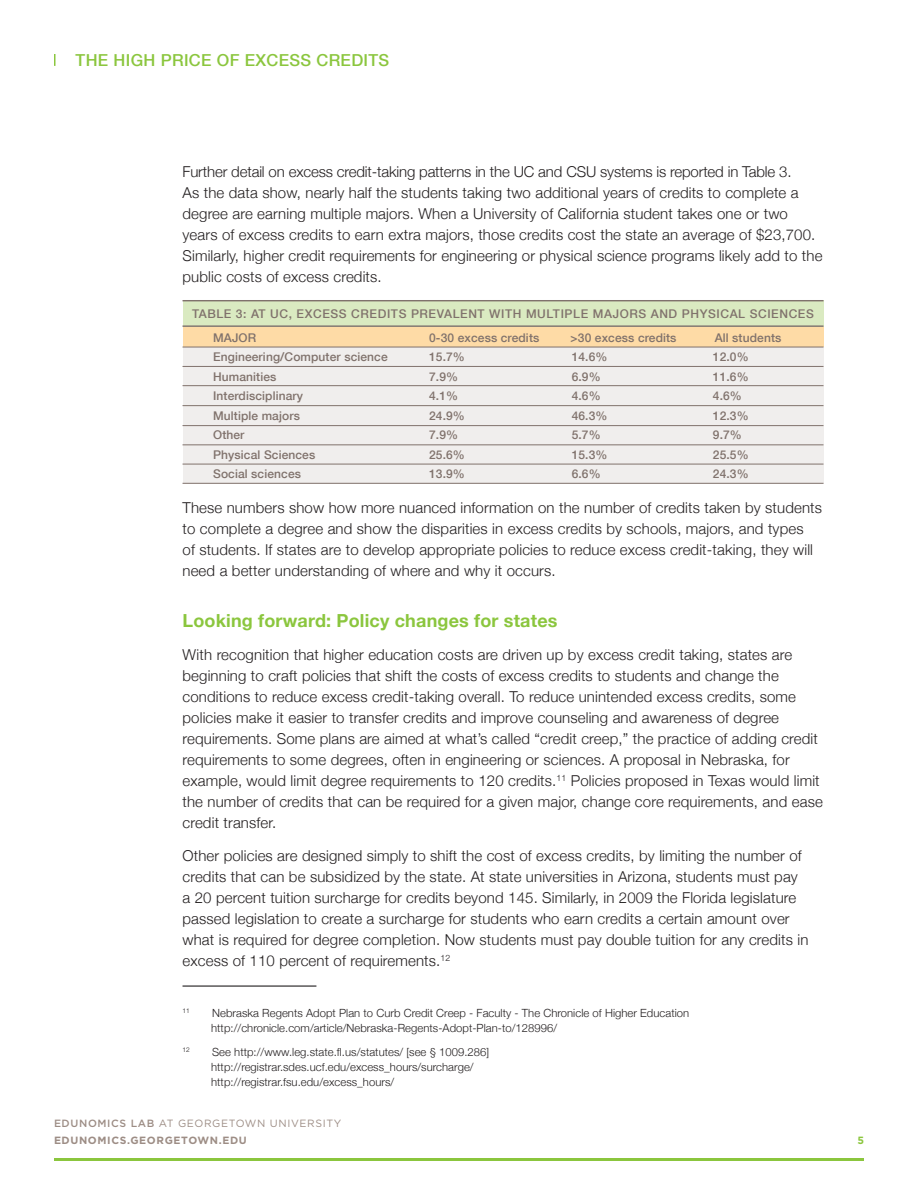
<style>
.page{position:relative;width:918px;height:1188px;background:#fff}
.page>*{position:absolute;margin:0;border:0;box-sizing:border-box;transform-origin:0 0}
.t1{font:700 18px "Helvetica Neue";letter-spacing:.01em;color:#8bc63e}
.t2{font:500 16.5px "Helvetica Neue";letter-spacing:.02em;color:#8bc63e}
.t3{font:300 15px/21px "Helvetica Neue";letter-spacing:.01em;color:#231f20}
.t4{font:500 12px "Helvetica Neue";letter-spacing:.01em;color:#80726c}
.t5{font:500 12px "Helvetica Neue";letter-spacing:.05em;color:#80726c}
.t6{font:300 11.25px/15px "Helvetica Neue";letter-spacing:.005em;color:#231f20}
.t7{font:700 10.5px/16.5px "Gotham";letter-spacing:.06em;color:#9d8d85}
.t8{font:700 10.5px "Gotham";color:#8bc63e}
.t9{font:300 6.6px "Helvetica Neue";color:#231f20}
.s1{font-weight:500}
.s2{font-weight:400}
</style>
<div class="page">
<hr style="left:54px;top:1158px;width:810px;height:3px;background:#8bc63e">
<svg style="left:54px;top:54px;width:2px;height:12px"></svg>
<div style="left:183px;top:301px;width:641px;height:182px;background:#f0eeed"></div>
<div style="left:183px;top:327px;width:641px;height:20px;background:#fedba6"></div>
<div style="left:183px;top:300px;width:641px;height:27px;background:#daeac1"></div>
<hr style="left:183px;top:300px;width:641px;height:1px;background:#80726c">
<hr style="left:183px;top:325px;width:641px;height:2px;background:#80726c">
<hr style="left:183px;top:385px;width:641px;height:1px;background:#80726c">
<hr style="left:183px;top:366px;width:641px;height:1px;background:#80726c">
<hr style="left:183px;top:425px;width:641px;height:1px;background:#80726c">
<hr style="left:183px;top:464px;width:641px;height:1px;background:#80726c">
<hr style="left:183px;top:445px;width:641px;height:1px;background:#80726c">
<hr style="left:183px;top:483px;width:641px;height:1px;background:#80726c">
<hr style="left:183px;top:347px;width:641px;height:1px;background:#80726c">
<hr style="left:183px;top:405px;width:641px;height:1px;background:#80726c">
<hr style="left:183px;top:986px;width:133px;height:1px;background:#231f20">
<p class="t2" style="left:76px;top:47px;width:315px">THE HIGH PRICE OF EXCESS CREDITS</p>
<p class="t3" style="left:183px;top:160px;width:642px">Further detail on excess credit-taking patterns in the UC and CSU systems is reported in Table 3.<br>As the data show, nearly half the students taking two additional years of credits to complete a degree are earning multiple majors. When a University of California student takes one or two years of excess credits to earn extra majors, those credits cost the state an average of $23,700.<br>Similarly, higher credit requirements for engineering or physical science programs likely add to the public costs of excess credits.</p>
<p class="t5" style="left:192px;top:304px;width:623px">TABLE 3: AT UC, EXCESS CREDITS PREVALENT WITH MULTIPLE MAJORS AND PHYSICAL SCIENCES</p>
<p class="t4" style="left:213px;top:328px;width:45px">MAJOR</p>
<p class="t4" style="left:429px;top:328px;width:112px">0-30 excess credits</p>
<p class="t4" style="left:571px;top:328px;width:107px">&gt;30 excess credits</p>
<p class="t4" style="left:715px;top:328px;width:68px">All students</p>
<p class="t4" style="left:213px;top:347px;width:176px">Engineering/Computer science</p>
<p class="t4" style="left:429px;top:347px;width:37px">15.7%</p>
<p class="t4" style="left:572px;top:347px;width:37px">14.6%</p>
<p class="t4" style="left:713px;top:347px;width:37px">12.0%</p>
<p class="t4" style="left:213px;top:367px;width:65px">Humanities</p>
<p class="t4" style="left:429px;top:367px;width:31px">7.9%</p>
<p class="t4" style="left:572px;top:367px;width:31px">6.9%</p>
<p class="t4" style="left:713px;top:367px;width:37px">11.6%</p>
<p class="t4" style="left:213px;top:386px;width:91px">Interdisciplinary</p>
<p class="t4" style="left:429px;top:386px;width:31px">4.1%</p>
<p class="t4" style="left:572px;top:386px;width:31px">4.6%</p>
<p class="t4" style="left:713px;top:386px;width:31px">4.6%</p>
<p class="t4" style="left:213px;top:406px;width:88px">Multiple majors</p>
<p class="t4" style="left:429px;top:406px;width:37px">24.9%</p>
<p class="t4" style="left:572px;top:406px;width:37px">46.3%</p>
<p class="t4" style="left:713px;top:406px;width:37px">12.3%</p>
<p class="t4" style="left:213px;top:425px;width:33px">Other</p>
<p class="t4" style="left:429px;top:425px;width:31px">7.9%</p>
<p class="t4" style="left:572px;top:425px;width:31px">5.7%</p>
<p class="t4" style="left:713px;top:425px;width:31px">9.7%</p>
<p class="t4" style="left:213px;top:445px;width:104px">Physical Sciences</p>
<p class="t4" style="left:429px;top:445px;width:37px">25.6%</p>
<p class="t4" style="left:572px;top:445px;width:37px">15.3%</p>
<p class="t4" style="left:713px;top:445px;width:37px">25.5%</p>
<p class="t4" style="left:213px;top:464px;width:89px">Social sciences</p>
<p class="t4" style="left:429px;top:464px;width:37px">13.9%</p>
<p class="t4" style="left:572px;top:464px;width:31px">6.6%</p>
<p class="t4" style="left:713px;top:464px;width:37px">24.3%</p>
<p class="t3" style="left:183px;top:496px;width:641px">These numbers show how more nuanced information on the number of credits taken by students to complete a degree and show the disparities in excess credits by schools, majors, and types<br>of students. If states are to develop appropriate policies to reduce excess credit-taking, they will need a better understanding of where and why it occurs.</p>
<p class="t1" style="left:183px;top:606px;width:377px">Looking forward: Policy changes for states</p>
<p class="t3" style="left:183px;top:643px;width:642px">With recognition that higher education costs are driven up by excess credit taking, states are beginning to craft policies that shift the costs of excess credits to students and change the conditions to reduce excess credit-taking overall. To reduce unintended excess credits, some policies make it easier to transfer credits and improve counseling and awareness of degree requirements. Some plans are aimed at what’s called “credit creep,” the practice of adding credit requirements to some degrees, often in engineering or sciences. A proposal in Nebraska, for example, would limit degree requirements to 120 credits.<sup>11</sup> Policies proposed in Texas would limit the number of credits that can be required for a given major, change core requirements, and ease credit transfer.</p>
<p class="t3" style="left:183px;top:844px;width:627px">Other policies are designed simply to shift the cost of excess credits, by limiting the number of credits that can be subsidized by the state. At state universities in Arizona, students must pay a 20 percent tuition surcharge for credits beyond 145. Similarly, in 2009 the Florida legislature passed legislation to create a surcharge for students who earn credits a certain amount over what is required for degree completion. Now students must pay double tuition for any credits in excess of 110 percent of requirements.<sup>12</sup></p>
<p class="t9" style="left:183px;top:1005px;width:9px">11</p>
<p class="t6" style="left:212px;top:1005px;width:479px">Nebraska Regents Adopt Plan to Curb Credit Creep - Faculty - The Chronicle of Higher Education</p>
<p class="t6" style="left:211px;top:1020px;width:348px">http://chronicle.com/article/Nebraska-Regents-Adopt-Plan-to/128996/</p>
<p class="t9" style="left:183px;top:1044px;width:9px">12</p>
<p class="t6" style="left:211px;top:1044px;width:280px">See http://www.leg.state.fl.us/statutes/ [see § 1009.286] http://registrar.sdes.ucf.edu/excess_hours/surcharge/</p>
<p class="t6" style="left:211px;top:1074px;width:185px">http://registrar.fsu.edu/excess_hours/</p>
<p class="t7" style="left:54px;top:1115px;width:289px"><span class="s1">EDUNOMICS LAB</span> <span class="s2">AT GEORGETOWN UNIVERSITY<br></span>EDUNOMICS.GEORGETOWN.EDU</p>
<p class="t8" style="left:857px;top:1134px;width:8px">5</p>
</div>
